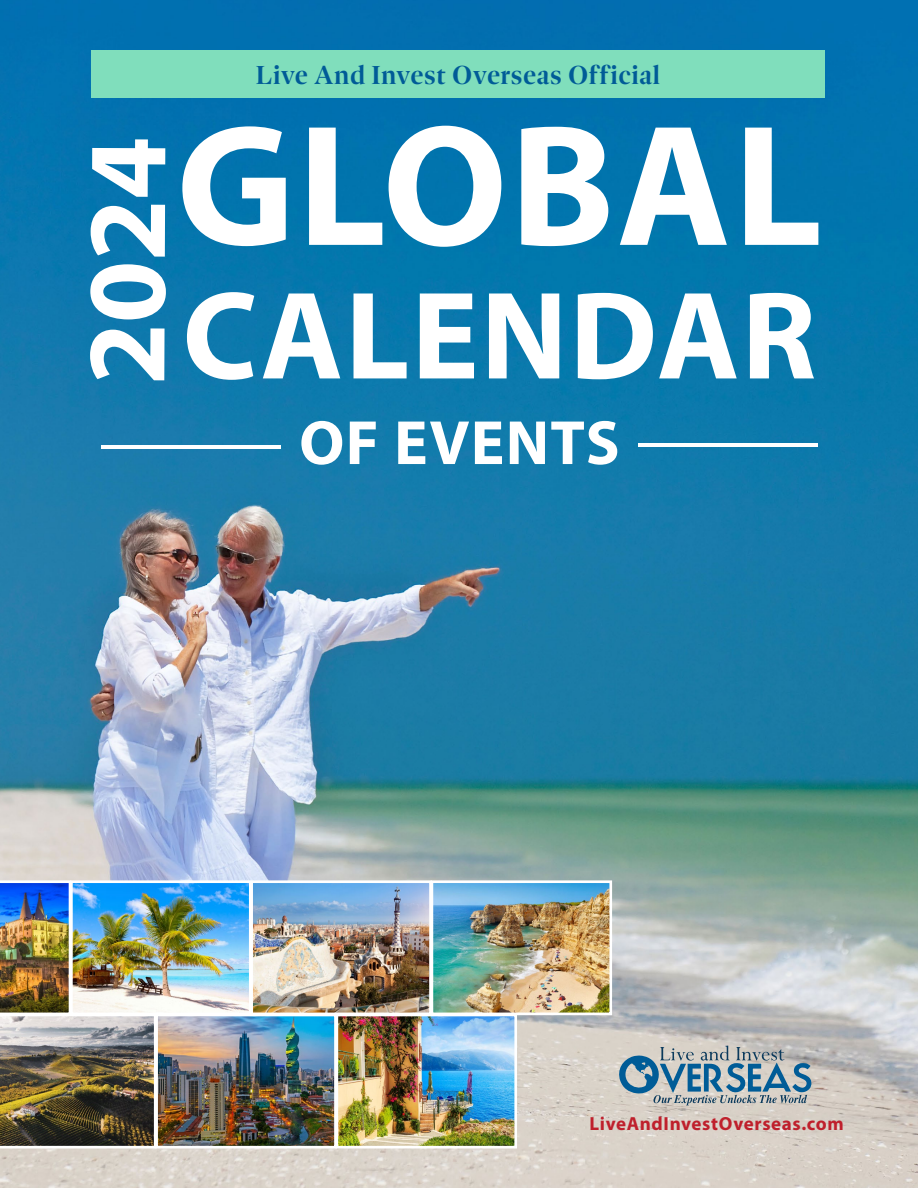
<style>
.page{position:relative;width:918px;height:1188px;background:#fff}
.page>*{position:absolute;margin:0;border:0;box-sizing:border-box;transform-origin:0 0}
.t1{font:700 174px "Myriad Pro";letter-spacing:.015em;color:#fff}
.t2{font:700 126px "Myriad Pro";letter-spacing:.015em;color:#fff}
.t3{font:700 112.5px "Myriad Pro";color:#fff}
.t4{font:700 63px "Myriad Pro";letter-spacing:.02em;color:#fff}
.t5{font:500 27px "Dejanire Headline";letter-spacing:.02em;color:#005b97}
.t6{font:700 19.05px "Myriad Pro";letter-spacing:.035em;color:#bf202c}
</style>
<div class="page">
<img style="left:0;top:0;width:918px;height:1188px">
<div style="left:91px;top:50px;width:734px;height:48px;background:#80debc"></div>
<img style="left:157px;top:884px;width:91px;height:127px">
<div style="left:70px;top:880px;width:182px;height:135px;border:3px solid #fff"></div>
<img style="left:254px;top:884px;width:354px;height:127px">
<div style="left:431px;top:880px;width:181px;height:135px;border:3px solid #fff"></div>
<div style="left:250px;top:880px;width:182px;height:135px;border:3px solid #fff"></div>
<img style="left:0;top:880px;width:157px;height:268px">
<img style="left:340px;top:1018px;width:173px;height:126px">
<div style="left:336px;top:1014px;width:181px;height:134px;border:3px solid #fff"></div>
<img style="left:159px;top:1018px;width:174px;height:126px">
<div style="left:155px;top:1014px;width:182px;height:134px;border:3px solid #fff"></div>
<svg style="left:619px;top:1046px;width:192px;height:59px;background:#96aab3"></svg>
<hr style="left:101px;top:445px;width:180px;height:4px;background:#fff">
<hr style="left:638px;top:443px;width:180px;height:4px;background:#fff">
<p class="t5" style="left:256px;top:59px;width:406px">Live And Invest Overseas Official</p>
<h3 class="t3" style="left:53px;top:385px;width:250px;rotate:-90deg">2024</h3>
<h1 class="t1" style="left:176px;top:73px;width:648px">GLOBAL</h1>
<h2 class="t2" style="left:183px;top:254px;width:635px">CALENDAR</h2>
<h3 class="t4" style="left:299px;top:402px;width:322px">OF EVENTS</h3>
<p class="t6" style="left:589px;top:1111px;width:256px">LiveAndInvestOverseas.com</p>
</div>
